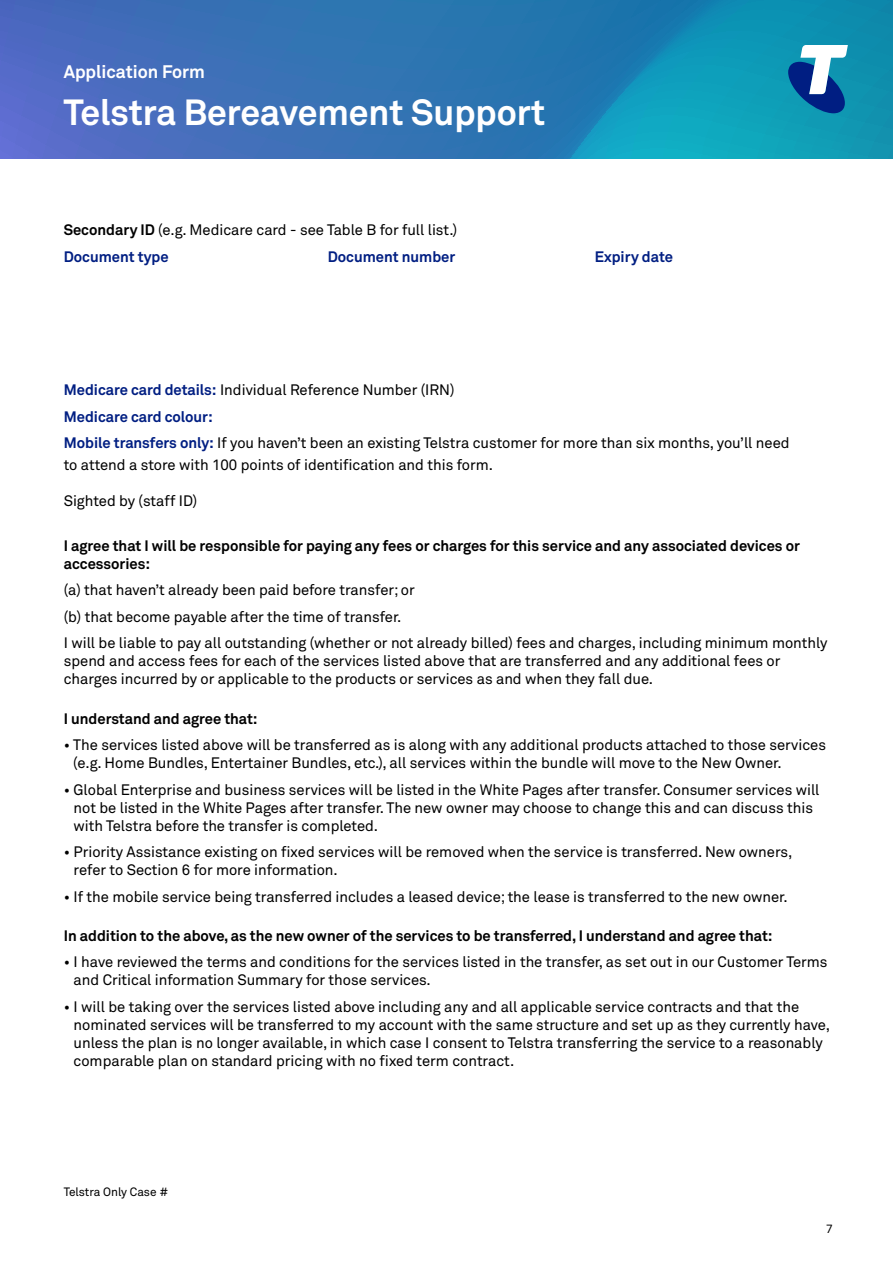
<style>
.page{position:relative;width:893px;height:1263px;background:#fff}
.page>*{position:absolute;margin:0;border:0;box-sizing:border-box;transform-origin:0 0}
.t1{font:700 36px "Telstra Akkurat";color:#fff}
.t2{font:700 18px "Telstra Akkurat";color:#fff}
.t3{font:15px/18px "Telstra Akkurat";color:#000}
.t4{font:700 15px/18px "Telstra Akkurat";color:#000}
.t5{font:700 15px "Telstra Akkurat";color:#001e82}
.t6{font:12px "Telstra Akkurat";color:#000}
.s1{font-weight:700}
.s2{font-weight:700;color:#001e82}
</style>
<div class="page">
<svg style="left:0;top:0;width:893px;height:159px;background:#2c7cb6"></svg>
<svg style="left:788px;top:45px;width:60px;height:68px"></svg>
<p class="t2" style="left:64px;top:60px;width:143px">Application Form</p>
<h1 class="t1" style="left:64px;top:90px;width:483px">Telstra Bereavement Support</h1>
<p class="t3" style="left:64px;top:221px;width:395px"><span class="s1">Secondary ID</span> (e.g. Medicare card - see Table B for full list.)</p>
<p class="t5" style="left:64px;top:247px;width:106px">Document type</p>
<p class="t5" style="left:328px;top:247px;width:129px">Document number</p>
<p class="t5" style="left:595px;top:247px;width:80px">Expiry date</p>
<h3 class="t3" style="left:64px;top:381px;width:392px"><span class="s2">Medicare card details:</span> Individual Reference Number (IRN)</h3>
<h3 class="t5" style="left:64px;top:407px;width:150px">Medicare card colour:</h3>
<h3 class="t3" style="left:64px;top:434px;width:727px"><span class="s2">Mobile transfers only:</span> If you haven’t been an existing Telstra customer for more than six months, you’ll need</h3>
<p class="t3" style="left:64px;top:456px;width:431px">to attend a store with 100 points of identifcation and this form.</p>
<p class="t3" style="left:64px;top:492px;width:135px">Sighted by (staff ID)</p>
<p class="t4" style="left:64px;top:536px;width:738px">I agree that I will be responsible for paying any fees or charges for this service and any associated devices or accessories:</p>
<p class="t3" style="left:64px;top:581px;width:352px">(a) that haven’t already been paid before transfer; or</p>
<p class="t3" style="left:64px;top:608px;width:339px">(b) that become payable after the time of transfer.</p>
<p class="t3" style="left:64px;top:634px;width:765px">I will be liable to pay all outstanding (whether or not already billed) fees and charges, including minimum monthly spend and access fees for each of the services listed above that are transferred and any additional fees or charges incurred by or applicable to the products or services as and when they fall due.</p>
<p class="t4" style="left:64px;top:709px;width:195px">I understand and agree that:</p>
<p class="t3" style="left:73px;top:736px;width:754px;text-indent:-9px">• The services listed above will be transferred as is along with any additional products attached to those services (e.g. Home Bundles, Entertainer Bundles, etc.), all services within the bundle will move to the New Owner.</p>
<p class="t3" style="left:74px;top:780px;width:747px;text-indent:-10px">• Global Enterprise and business services will be listed in the White Pages after transfer. Consumer services will not be listed in the White Pages after transfer. The new owner may choose to change this and can discuss this with Telstra before the transfer is completed.</p>
<p class="t3" style="left:74px;top:843px;width:720px;text-indent:-10px">• Priority Assistance existing on fxed services will be removed when the service is transferred. New owners, refer to Section 6 for more information.</p>
<p class="t3" style="left:64px;top:887px;width:725px">• If the mobile service being transferred includes a leased device; the lease is transferred to the new owner.</p>
<p class="t4" style="left:64px;top:926px;width:710px">In addition to the above, as the new owner of the services to be transferred, I understand and agree that:</p>
<p class="t3" style="left:74px;top:953px;width:755px;text-indent:-10px">• I have reviewed the terms and conditions for the services listed in the transfer, as set out in our Customer Terms and Critical information Summary for those services.</p>
<p class="t3" style="left:74px;top:998px;width:758px;text-indent:-10px">• I will be taking over the services listed above including any and all applicable service contracts and that the nominated services will be transferred to my account with the same structure and set up as they currently have, unless the plan is no longer available, in which case I consent to Telstra transferring the service to a reasonably comparable plan on standard pricing with no fxed term contract.</p>
<p class="t6" style="left:64px;top:1185px;width:106px">Telstra Only Case #</p>
<p class="t6" style="left:826px;top:1221px;width:8px">7</p>
</div>
